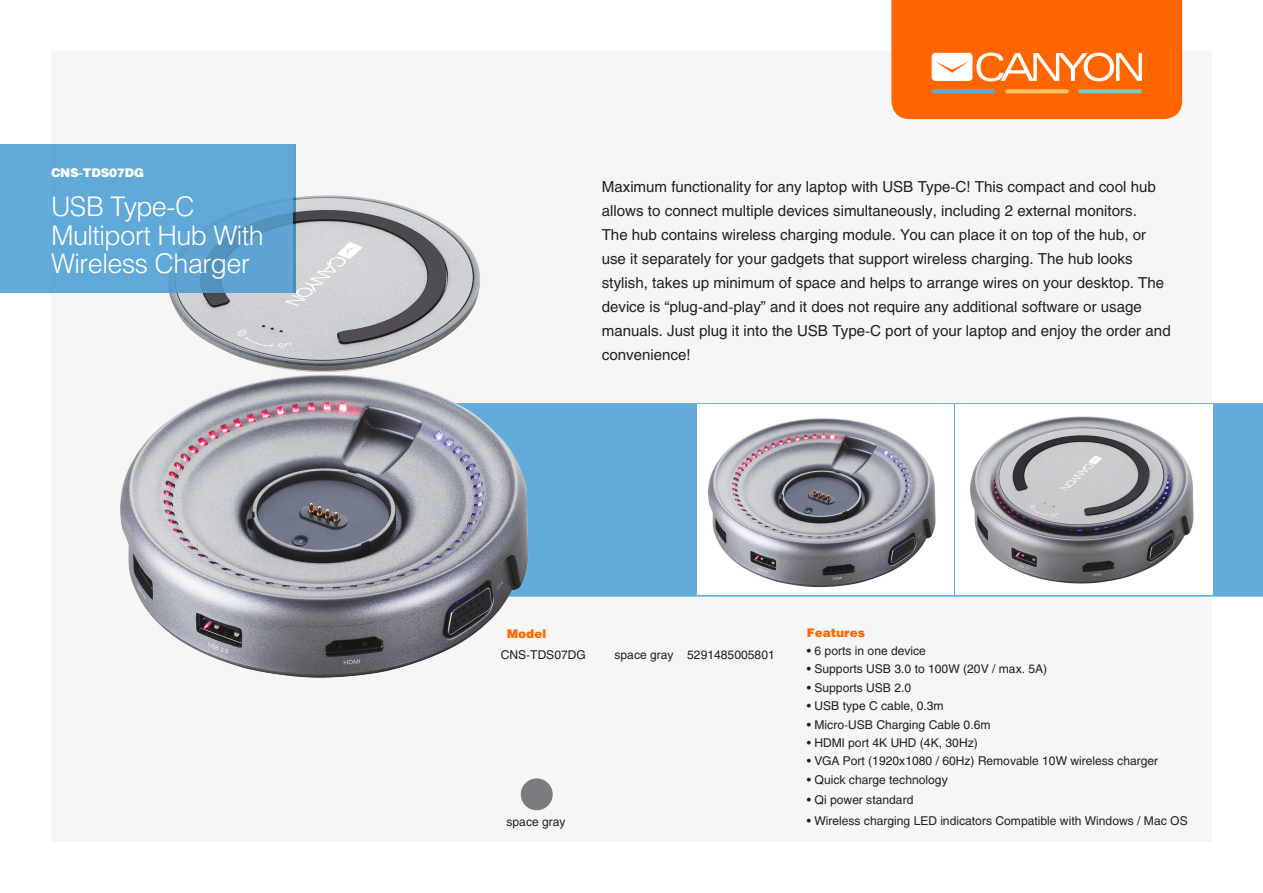
<style>
.page{position:relative;width:1263px;height:893px;background:#fff}
.page>*{position:absolute;margin:0;border:0;box-sizing:border-box;transform-origin:0 0}
.t1{font:27px/28.5px "Helios Light C";letter-spacing:-.02em;color:#fff}
.t2{font:15px/24px "Helios C";color:#231f20}
.t3{font:12px "Helios C";color:#231f20}
.t4{font:12px "Helios Black C";color:#f60}
.t5{font:12px "Helios Black C";letter-spacing:-.02em;color:#fff}
</style>
<div class="page">
<div style="left:51px;top:51px;width:1161px;height:791px;background:#f6f6f6"></div>
<svg style="left:630px;top:403px;width:633px;height:194px;background:#6bafdc"></svg>
<img style="left:956px;top:405px;width:256px;height:190px">
<img style="left:697px;top:405px;width:255px;height:190px">
<div style="left:521px;top:778px;width:32px;height:32px;background:#7a7c7f;border-radius:50%"></div>
<img style="left:120px;top:195px;width:510px;height:483px">
<div style="left:0;top:144px;width:296px;height:149px;background:#62abda"></div>
<svg style="left:891px;top:0;width:291px;height:119px;background:#fe7316"></svg>
<svg style="left:932px;top:89px;width:63px;height:4px"></svg>
<svg style="left:1005px;top:89px;width:64px;height:4px"></svg>
<svg style="left:1078px;top:89px;width:64px;height:4px"></svg>
<p class="t5" style="left:51px;top:165px;width:95px">CNS-TDS07DG</p>
<h1 class="t1" style="left:51px;top:192px;width:214px">USB Type-C<br>Multiport Hub With<br>Wireless Charger</h1>
<p class="t2" style="left:602px;top:175px;width:570px">Maximum functionality for any laptop with USB Type-C! This compact and cool hub allows to connect multiple devices simultaneously, including 2 external monitors.<br>The hub contains wireless charging module. You can place it on top of the hub, or use it separately for your gadgets that support wireless charging. The hub looks stylish, takes up minimum of space and helps to arrange wires on your desktop. The device is “plug-and-play” and it does not require any additional software or usage manuals. Just plug it into the USB Type-C port of your laptop and enjoy the order and convenience!</p>
<p class="t4" style="left:507px;top:626px;width:41px">Model</p>
<p class="t3" style="left:501px;top:648px;width:87px">CNS-TDS07DG</p>
<p class="t3" style="left:614px;top:648px;width:162px">space gray 5291485005801</p>
<p class="t4" style="left:807px;top:625px;width:60px">Features</p>
<p class="t3" style="left:807px;top:644px;width:120px">• 6 ports in one device</p>
<p class="t3" style="left:807px;top:662px;width:242px">• Supports USB 3.0 to 100W (20V / max. 5A)</p>
<p class="t3" style="left:807px;top:680px;width:106px">• Supports USB 2.0</p>
<p class="t3" style="left:807px;top:699px;width:138px">• USB type C cable, 0.3m</p>
<p class="t3" style="left:807px;top:717px;width:185px">• Micro-USB Charging Cable 0.6m</p>
<p class="t3" style="left:807px;top:735px;width:172px">• HDMI port 4K UHD (4K, 30Hz)</p>
<p class="t3" style="left:807px;top:754px;width:353px">• VGA Port (1920x1080 / 60Hz) Removable 10W wireless charger</p>
<p class="t3" style="left:807px;top:772px;width:142px">• Quick charge technology</p>
<p class="t3" style="left:807px;top:793px;width:108px">• Qi power standard</p>
<p class="t3" style="left:506px;top:814px;width:61px">space gray</p>
<p class="t3" style="left:807px;top:814px;width:382px">• Wireless charging LED indicators Compatible with Windows / Mac OS</p>
</div>
